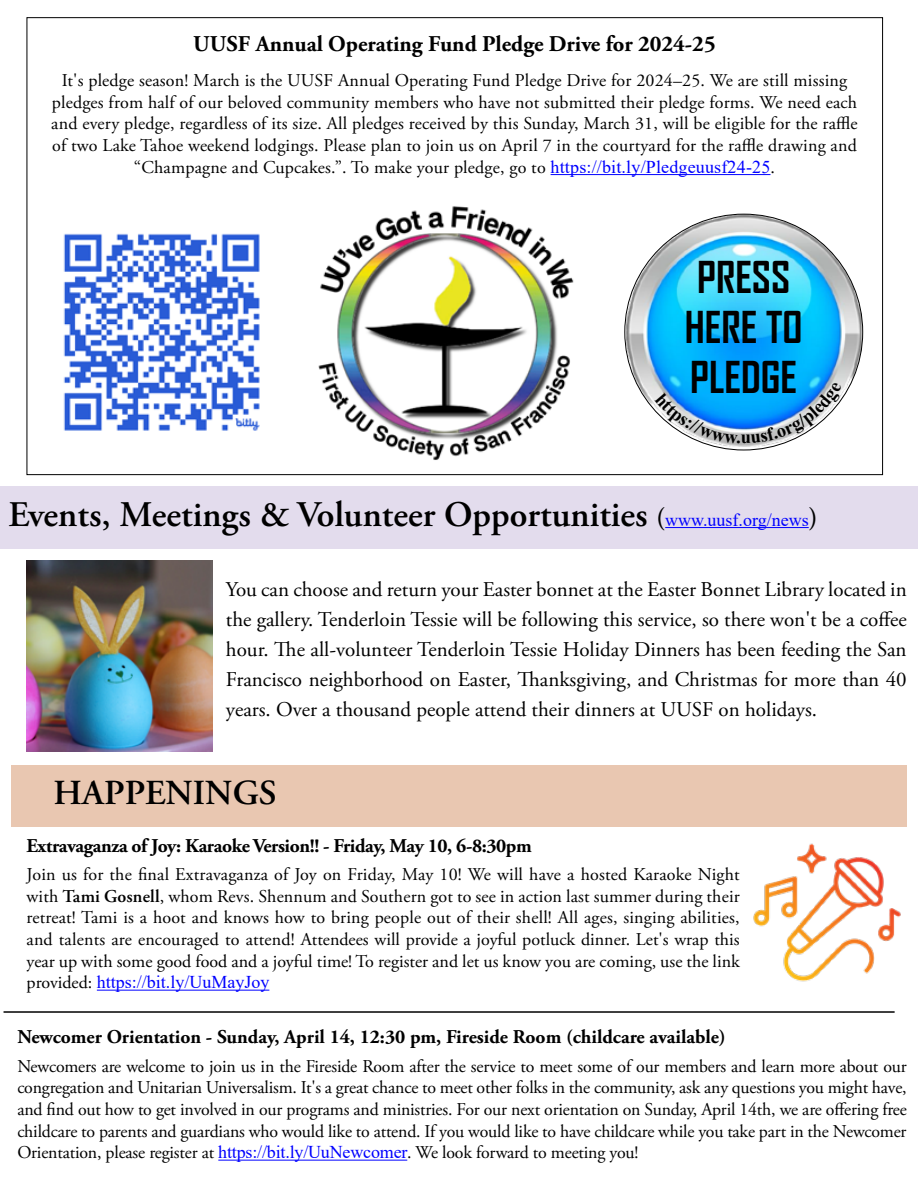
<style>
.page{position:relative;width:918px;height:1188px;background:#fff}
.page>*{position:absolute;margin:0;border:0;box-sizing:border-box;transform-origin:0 0}
.t1{font:700 42px/50.4px "Agency FB";color:#000}
.t2{font:600 36px "Adobe Garamond Pro";color:#000}
.t3{font:600 35.1px "Adobe Garamond Pro";color:#000}
.t4{font:700 22.5px "Adobe Garamond Pro";color:#000}
.t5{font:21px/30px "Adobe Garamond Pro";color:#000;text-align:justify}
.t6{font:700 19.5px "Adobe Garamond Pro";letter-spacing:-.005em;color:#000}
.t7{font:18px/21.6px "Adobe Garamond Pro";letter-spacing:.01em;color:#000;text-align:justify}
.t8{font:18px "Times New Roman";color:#00f}
.s1{font-family:"Times New Roman";color:#00f}
.s2{font-size:27px}
.s3{font-family:"Times New Roman";font-weight:400;font-size:18px;color:#00f}
.s4{font-weight:600}
.s5{font-family:"Adobe Garamond Pro";color:#000}
</style>
<div class="page">
<div style="left:0;top:486px;width:918px;height:63px;background:#e3dced"></div>
<hr style="left:665px;top:527px;width:144px;height:1px;background:#00f">
<hr style="left:97px;top:990px;width:172px;height:1px;background:#00f">
<div style="left:11px;top:766px;width:896px;height:61px;background:#e9c7b1"></div>
<hr style="left:551px;top:174px;width:219px;height:1px;background:#00f">
<img style="left:626px;top:214px;width:236px;height:233px">
<img style="left:63px;top:233px;width:197px;height:198px">
<img style="left:318px;top:206px;width:256px;height:254px">
<hr style="left:218px;top:1160px;width:189px;height:1px;background:#00f">
<img style="left:753px;top:843px;width:148px;height:139px">
<hr style="left:4px;top:1011px;width:891px;height:2px;background:#000">
<img style="left:27px;top:560px;width:185px;height:191px">
<svg style="left:655px;top:382px;width:187px;height:62px"></svg>
<p class="t4" style="left:193px;top:31px;width:524px">UUSF Annual Operating Fund Pledge Drive for 2024-25</p>
<p class="t7" style="left:51px;top:70px;width:808px;text-align:center">It's pledge season! March is the UUSF Annual Operating Fund Pledge Drive for 2024–25. We are still missing pledges from half of our beloved community members who have not submitted their pledge forms. We need each and every pledge, regardless of its size. All pledges received by this Sunday, March 31, will be eligible for the raffle of two Lake Tahoe weekend lodgings. Please plan to join us on April 7 in the courtyard for the raffle drawing and “Champagne and Cupcakes.”. To make your pledge, go to <span class="s1">https://bit.ly/Pledgeuusf24-25</span>.</p>
<h1 class="t1" style="left:685px;top:251px;width:119px">PRESS<br>HERE TO<br>PLEDGE</h1>
<h2 class="t2" style="left:8px;top:493px;width:810px">Events, Meetings &amp; Volunteer Opportunities <span class="s2">(</span><span class="s3">www.uusf.org/news</span><span class="s2">)</span></h2>
<p class="t5" style="left:226px;top:575px;width:682px">You can choose and return your Easter bonnet at the Easter Bonnet Library located in the gallery. Tenderloin Tessie will be following this service, so there won't be a coffee hour. The all-volunteer Tenderloin Tessie Holiday Dinners has been feeding the San Francisco neighborhood on Easter, Thanksgiving, and Christmas for more than 40 years. Over a thousand people attend their dinners at UUSF on holidays.</p>
<h3 class="t3" style="left:54px;top:773px;width:224px">HAPPENINGS</h3>
<p class="t6" style="left:27px;top:834px;width:507px">Extravaganza of Joy: Karaoke Version!! - Friday, May 10, 6-8:30pm</p>
<p class="t7" style="left:27px;top:864px;width:715px">Join us for the final Extravaganza of Joy on Friday, May 10! We will have a hosted Karaoke Night with <span class="s4">Tami Gosnell</span>, whom Revs. Shennum and Southern got to see in action last summer during their retreat! Tami is a hoot and knows how to bring people out of their shell! All ages, singing abilities, and talents are encouraged to attend! Attendees will provide a joyful potluck dinner. Let's wrap this year up with some good food and a joyful time! To register and let us know you are coming, use the link</p>
<p class="t8" style="left:27px;top:969px;width:244px"><span class="s5">provided:</span> https://bit.ly/UuMayJoy</p>
<p class="t6" style="left:17px;top:1026px;width:710px">Newcomer Orientation - Sunday, April 14, 12:30 pm, Fireside Room (childcare available)</p>
<p class="t7" style="left:17px;top:1056px;width:891px">Newcomers are welcome to join us in the Fireside Room after the service to meet some of our members and learn more about our congregation and Unitarian Universalism. It's a great chance to meet other folks in the community, ask any questions you might have, and find out how to get involved in our programs and ministries. For our next orientation on Sunday, April 14th, we are offering free childcare to parents and guardians who would like to attend. If you would like to have childcare while you take part in the Newcomer Orientation, please register at <span class="s1">https://bit.ly/UuNewcomer</span>. We look forward to meeting you!</p>
</div>
